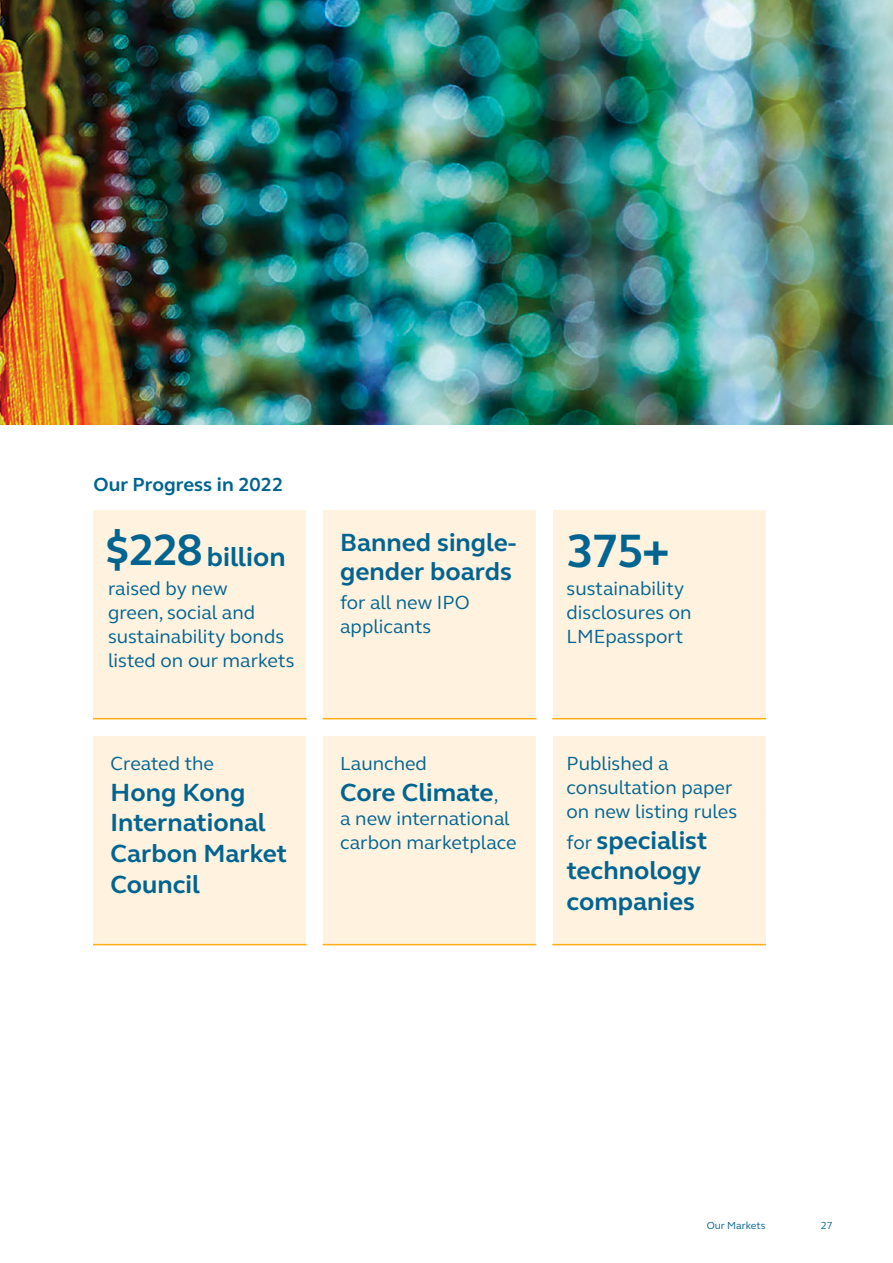
<style>
.page{position:relative;width:893px;height:1263px;background:#fff}
.page>*{position:absolute;margin:0;border:0;box-sizing:border-box;transform-origin:0 0}
.t1{font:700 48px "FS Elliot Pro";color:#006491}
.t2{font:700 45px "FS Elliot Pro";color:#006491}
.t3{font:700 27px "FS Elliot Pro";color:#006491}
.t4{font:700 25.5px/30.6px "FS Elliot Pro";color:#006491}
.t5{font:19.5px/24px "FS Elliot Pro";color:#006491}
.t6{font:700 19.5px "FS Elliot Pro";color:#006491}
.t7{font:10.5px "FS Elliot Pro";color:#006491}
.s1{font-weight:400;font-size:19.5px}
</style>
<div class="page">
<div style="left:94px;top:510px;width:212px;height:209px;background:#fff2df"></div>
<div style="left:323px;top:510px;width:213px;height:209px;background:#fff2df"></div>
<div style="left:553px;top:510px;width:212px;height:209px;background:#fff2df"></div>
<div style="left:94px;top:736px;width:212px;height:209px;background:#fff2df"></div>
<div style="left:323px;top:736px;width:213px;height:209px;background:#fff2df"></div>
<div style="left:553px;top:736px;width:212px;height:209px;background:#fff2df"></div>
<hr style="left:93px;top:718px;width:214px;height:1px;background:#fcaf17">
<hr style="left:93px;top:944px;width:214px;height:1px;background:#fcaf17">
<hr style="left:323px;top:718px;width:213px;height:1px;background:#fcaf17">
<hr style="left:323px;top:944px;width:213px;height:1px;background:#fcaf17">
<hr style="left:552px;top:718px;width:214px;height:1px;background:#fcaf17">
<hr style="left:552px;top:944px;width:214px;height:1px;background:#fcaf17">
<img style="left:0;top:0;width:893px;height:425px">
<h3 class="t6" style="left:94px;top:472px;width:191px">Our Progress in 2022</h3>
<p class="t2" style="left:105px;top:520px;width:100px">$228</p>
<p class="t3" style="left:207px;top:539px;width:80px">billion</p>
<p class="t5" style="left:108px;top:576px;width:188px">raised by new<br>green, social and sustainability bonds listed on our markets</p>
<p class="t5" style="left:111px;top:751px;width:105px">Created the</p>
<p class="t4" style="left:111px;top:776px;width:178px">Hong Kong<br>International<br>Carbon Market<br>Council</p>
<p class="t4" style="left:340px;top:528px;width:178px;line-height:28.5px">Banned single&shy;gender boards</p>
<p class="t5" style="left:340px;top:590px;width:131px">for all new IPO</p>
<p class="t5" style="left:340px;top:614px;width:93px">applicants</p>
<p class="t5" style="left:340px;top:751px;width:88px">Launched</p>
<p class="t4" style="left:340px;top:776px;width:160px">Core Climate<span class="s1">,</span></p>
<p class="t5" style="left:340px;top:806px;width:178px">a new international carbon marketplace</p>
<p class="t1" style="left:566px;top:519px;width:105px">375+</p>
<p class="t5" style="left:567px;top:576px;width:127px">sustainability disclosures on<br>LMEpassport</p>
<p class="t5" style="left:567px;top:751px;width:172px">Published a consultation paper on new listing rules</p>
<p class="t4" style="left:567px;top:824px;width:142px"><span class="s1">for</span> specialist technology companies</p>
<p class="t7" style="left:707px;top:1219px;width:60px">Our Markets</p>
<p class="t7" style="left:821px;top:1219px;width:14px">27</p>
</div>
